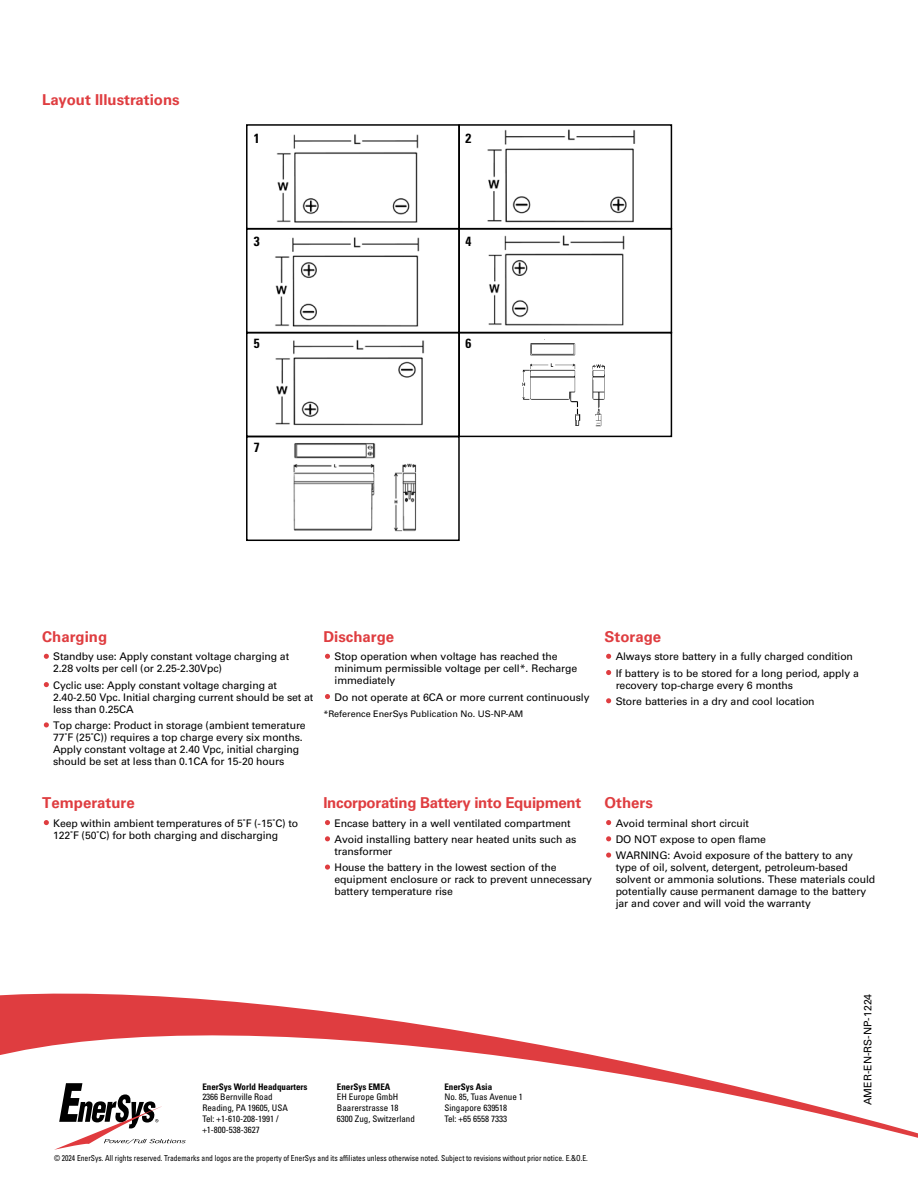
<style>
.page{position:relative;width:918px;height:1188px;background:#fff}
.page>*{position:absolute;margin:0;border:0;box-sizing:border-box;transform-origin:0 0}
.t1{font:700 15px "Univers LT Pro 65";color:#df3d40}
.t2{font:700 15px "Univers LT Pro 65";letter-spacing:-.02em;color:#df3d40}
.t3{font:700 condensed 13.35px "Univers LT Pro";color:#000}
.t4{font:10.5px/12px "Univers LT Pro 55 Roman";letter-spacing:-.01em;color:#000}
.t5{font:condensed 9px/10.8px "Univers LT Pro";color:#000}
.t6{font:700 condensed 9px "Univers LT Pro";color:#000}
.t7{font:9px "Univers LT Pro 55 Roman";color:#000}
.t8{font:condensed 8.25px "Univers LT Pro";color:#000;scale:.92 1}
</style>
<div class="page">
<svg style="left:0;top:993px;width:918px;height:145px"></svg>
<svg style="left:54px;top:1083px;width:132px;height:67px"></svg>
<img style="left:293px;top:443px;width:124px;height:89px">
<img style="left:522px;top:343px;width:83px;height:84px">
<img style="left:275px;top:339px;width:150px;height:87px">
<img style="left:488px;top:235px;width:137px;height:91px">
<img style="left:275px;top:134px;width:145px;height:193px">
<img style="left:487px;top:129px;width:149px;height:94px">
<svg style="left:44px;top:654px;width:5px;height:5px"></svg>
<svg style="left:44px;top:682px;width:5px;height:5px"></svg>
<svg style="left:44px;top:722px;width:5px;height:5px"></svg>
<svg style="left:325px;top:654px;width:5px;height:5px"></svg>
<svg style="left:325px;top:694px;width:5px;height:5px"></svg>
<svg style="left:606px;top:654px;width:5px;height:5px"></svg>
<svg style="left:606px;top:670px;width:5px;height:5px"></svg>
<svg style="left:606px;top:698px;width:5px;height:5px"></svg>
<svg style="left:44px;top:820px;width:5px;height:5px"></svg>
<svg style="left:325px;top:820px;width:5px;height:5px"></svg>
<svg style="left:325px;top:836px;width:5px;height:5px"></svg>
<svg style="left:325px;top:865px;width:5px;height:5px"></svg>
<svg style="left:606px;top:820px;width:5px;height:5px"></svg>
<svg style="left:606px;top:836px;width:5px;height:5px"></svg>
<svg style="left:606px;top:853px;width:5px;height:5px"></svg>
<div style="left:246px;top:124px;width:214px;height:105px;border:2px solid #000"></div>
<div style="left:246px;top:228px;width:214px;height:105px;border:2px solid #000"></div>
<div style="left:246px;top:332px;width:214px;height:105px;border:2px solid #000"></div>
<div style="left:246px;top:436px;width:214px;height:105px;border:2px solid #000"></div>
<div style="left:458px;top:124px;width:214px;height:105px;border:2px solid #000"></div>
<div style="left:458px;top:228px;width:214px;height:105px;border:2px solid #000"></div>
<div style="left:458px;top:332px;width:214px;height:105px;border:2px solid #000"></div>
<h1 class="t1" style="left:42px;top:90px;width:139px">Layout Illustrations</h1>
<p class="t3" style="left:254px;top:130px;width:7px">1</p>
<p class="t3" style="left:254px;top:233px;width:7px">3</p>
<p class="t3" style="left:254px;top:335px;width:7px">5</p>
<p class="t3" style="left:254px;top:439px;width:7px">7</p>
<p class="t3" style="left:465px;top:130px;width:7px">2</p>
<p class="t3" style="left:465px;top:233px;width:7px">4</p>
<p class="t3" style="left:465px;top:335px;width:7px">6</p>
<h1 class="t1" style="left:42px;top:626px;width:67px">Charging</h1>
<p class="t4" style="left:53px;top:650px;width:238px">Standby use: Apply constant voltage charging at<br>2.28 volts per cell (or 2.25-2.30Vpc)</p>
<p class="t4" style="left:53px;top:678px;width:262px">Cyclic use: Apply constant voltage charging at<br>2.40-2.50 Vpc. Initial charging current should be set at less than 0.25CA</p>
<p class="t4" style="left:53px;top:719px;width:254px">Top charge: Product in storage (ambient temerature 77˚F (25˚C)) requires a top charge every six months.<br>Apply constant voltage at 2.40 Vpc, initial charging should be set at less than 0.1CA for 15-20 hours</p>
<h1 class="t1" style="left:323px;top:626px;width:72px">Discharge</h1>
<p class="t4" style="left:335px;top:650px;width:244px">Stop operation when voltage has reached the minimum permissible voltage per cell*. Recharge immediately</p>
<p class="t4" style="left:335px;top:690px;width:257px">Do not operate at 6CA or more current continuously</p>
<p class="t7" style="left:323px;top:707px;width:201px">*Reference EnerSys Publication No. US-NP-AM</p>
<h1 class="t1" style="left:42px;top:792px;width:94px">Temperature</h1>
<p class="t4" style="left:53px;top:816px;width:247px">Keep within ambient temperatures of 5˚F (-15˚C) to<br>122˚F (50˚C) for both charging and discharging</p>
<h1 class="t2" style="left:323px;top:792px;width:259px">Incorporating Battery into Equipment</h1>
<p class="t4" style="left:335px;top:814px;width:243px;line-height:16.2px">Encase battery in a well ventilated compartment<br>Avoid installing battery near heated units such as</p>
<p class="t4" style="left:335px;top:843px;width:224px;line-height:16.2px">transformer<br>House the battery in the lowest section of the</p>
<p class="t4" style="left:335px;top:873px;width:259px">equipment enclosure or rack to prevent unnecessary battery temperature rise</p>
<h1 class="t1" style="left:605px;top:626px;width:58px">Storage</h1>
<p class="t4" style="left:616px;top:648px;width:245px;line-height:16.2px">Always store battery in a fully charged condition<br>If battery is to be stored for a long period, apply a</p>
<p class="t4" style="left:616px;top:676px;width:201px;line-height:16.2px">recovery top-charge every 6 months<br>Store batteries in a dry and cool location</p>
<h1 class="t1" style="left:605px;top:792px;width:50px">Others</h1>
<p class="t4" style="left:616px;top:814px;width:239px;line-height:16.2px">Avoid terminal short circuit<br>DO NOT expose to open flame<br>WARNING: Avoid exposure of the battery to any</p>
<p class="t4" style="left:616px;top:861px;width:261px">type of oil, solvent, detergent, petroleum-based solvent or ammonia solutions. These materials could potentially cause permanent damage to the battery jar and cover and will void the warranty</p>
<p class="t6" style="left:444px;top:1081px;width:49px">EnerSys Asia</p>
<p class="t5" style="left:444px;top:1092px;width:80px">No. 85, Tuas Avenue 1<br>Singapore 639518<br>Tel: +65 6558 7333</p>
<p class="t8" style="left:54px;top:1153px;width:582px">© 2024 EnerSys. All rights reserved. Trademarks and logos are the property of EnerSys and its affiliates unless otherwise noted. Subject to revisions without prior notice. E.&amp;O.E.</p>
<p class="t6" style="left:202px;top:1081px;width:107px">EnerSys World Headquarters</p>
<p class="t5" style="left:202px;top:1092px;width:87px">2366 Bernville Road<br>Reading, PA 19605, USA<br>Tel: +1-610-208-1991 / +1-800-538-3627</p>
<p class="t6" style="left:337px;top:1081px;width:55px">EnerSys EMEA</p>
<p class="t5" style="left:337px;top:1092px;width:79px">EH Europe GmbH<br>Baarerstrasse 18<br>6300 Zug, Switzerland</p>
<p class="t4" style="left:861px;top:1105px;width:113px;rotate:-90deg">AMER-EN-RS-NP-1224</p>
</div>
